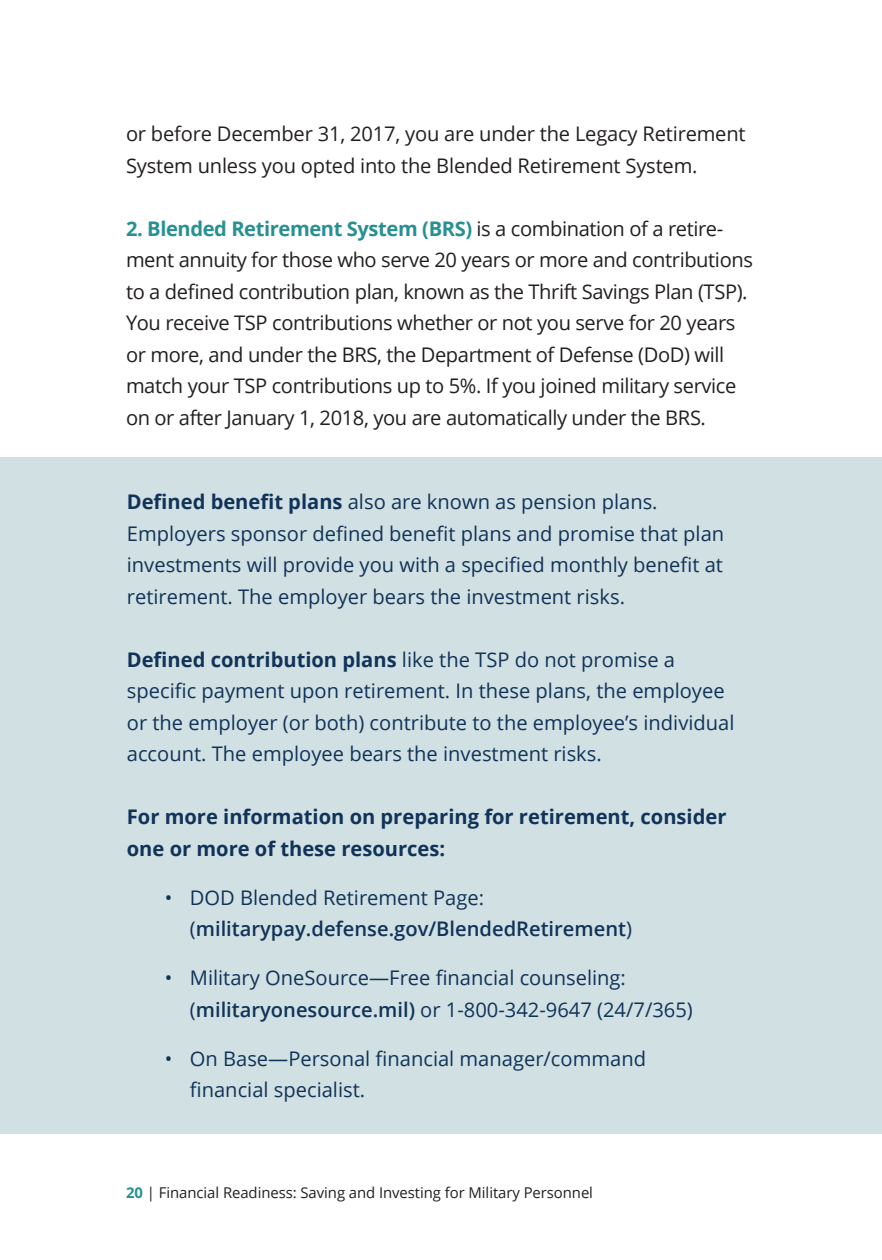
<style>
.page{position:relative;width:882px;height:1260px;background:#fff}
.page>*{position:absolute;margin:0;border:0;box-sizing:border-box;transform-origin:0 0}
.body_text{font:20.12px/31.5px "Open Sans";letter-spacing:-.02em;color:#231f20}
.body_text-2{font:20.12px/31.5px "Open Sans";color:#113359}
.body_text_indented{font:20.12px/31.5px "Open Sans";color:#113359}
.body_text-3{font:700 20.12px/31.5px "Open Sans";color:#113359}
.body_text_indented-2{font:600 20.12px/31.5px "Open Sans";color:#113359}
.t1{font:14.88px "Open Sans";letter-spacing:-.005em;color:#231f20}
.s1{font-weight:700;color:#279092}
.s2{font-weight:700}
.s3{font-weight:400}
.s4{font-weight:600}
</style>
<div class="page">
<div style="left:0;top:457px;width:882px;height:677px;background:#d1e0e2"></div>
<p class="body_text" style="left:126px;top:118px;width:621px">or before December 31, 2017, you are under the Legacy Retirement<br>System unless you opted into the Blended Retirement System.</p>
<p class="body_text" style="left:126px;top:212px;width:628px"><span class="s1">2. Blended Retirement System (BRS)</span> is a combination of a retire&shy;ment annuity for those who serve 20 years or more and contributions to a defined contribution plan, known as the Thrift Savings Plan (TSP).<br>You receive TSP contributions whether or not you serve for 20 years or more, and under the BRS, the Department of Defense (DoD) will match your TSP contributions up to 5%. If you joined military service on or after January 1, 2018, you are automatically under the BRS.</p>
<p class="body_text-2" style="left:127px;top:486px;width:599px"><span class="s2">Defined benefit plans</span> also are known as pension plans.<br>Employers sponsor defined benefit plans and promise that plan investments will provide you with a specified monthly benefit at retirement. The employer bears the investment risks.</p>
<p class="body_text-2" style="left:127px;top:643px;width:609px"><span class="s2">Defined contribution plans</span> like the TSP do not promise a specific payment upon retirement. In these plans, the employee or the employer (or both) contribute to the employee’s individual account. The employee bears the investment risks.</p>
<p class="body_text-3" style="left:127px;top:801px;width:601px">For more information on preparing for retirement, consider one or more of these resources:</p>
<p class="body_text_indented-2" style="left:190px;top:881px;width:444px;text-indent:-25px"><span class="s3">• DOD Blended Retirement Page: (</span>militarypay.defense.gov/BlendedRetirement<span class="s3">)</span></p>
<p class="body_text_indented" style="left:165px;top:962px;width:463px">• Military OneSource—Free financial counseling:</p>
<p class="body_text_indented" style="left:190px;top:993px;width:505px">(<span class="s4">militaryonesource.mil)</span> or 1-800-342-9647 (24/7/365)</p>
<p class="body_text_indented" style="left:190px;top:1042px;width:458px;text-indent:-25px">• On Base—Personal financial manager/command financial specialist.</p>
<p class="t1" style="left:126px;top:1183px;width:469px"><span class="s1">20</span> | Financial Readiness: Saving and Investing for Military Personnel</p>
</div>
